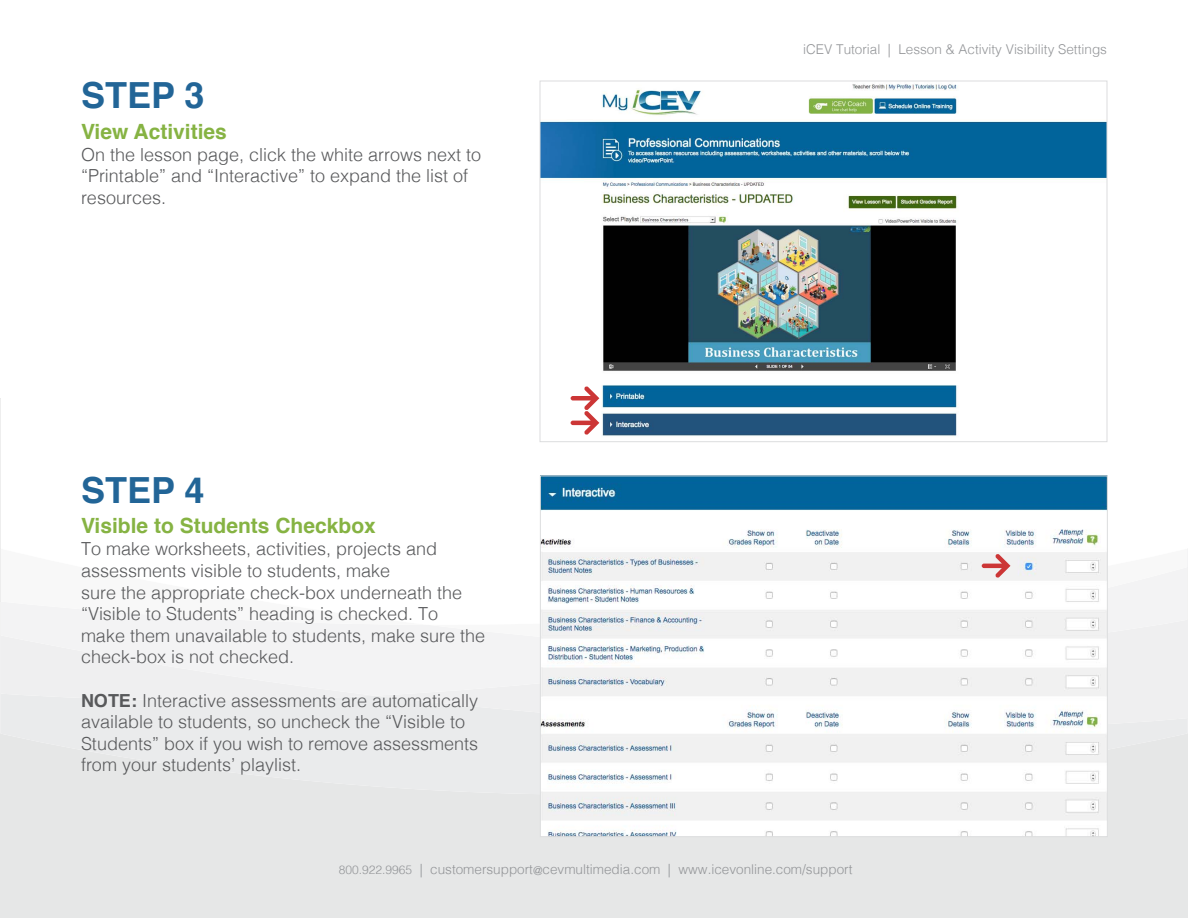
<style>
.page{position:relative;width:1188px;height:918px;background:#fff}
.page>*{position:absolute;margin:0;border:0;box-sizing:border-box;transform-origin:0 0}
.t1{font:700 36px "Helvetica";color:#226597}
.t2{font:700 21px "Helvetica";color:#86b343}
.t3{font:300 18px/21.6px "Helvetica";color:#58595b}
.t4{font:300 13.5px "Helvetica";color:#939598}
.s1{font-weight:700}
.s2{font-size:12px}
</style>
<div class="page">
<div style="left:0;top:549px;width:1188px;height:369px;background:#e6e7e7"></div>
<div style="left:1px;top:702px;width:1186px;height:170px;background:#e6e7e7"></div>
<div style="left:375px;top:651px;width:812px;height:103px;background:#eaebec"></div>
<div style="left:427px;top:650px;width:113px;height:46px;background:#f3f3f4"></div>
<div style="left:427px;top:626px;width:113px;height:24px;background:#f3f3f4"></div>
<div style="left:0;top:398px;width:427px;height:304px;background:#f3f3f4"></div>
<svg style="left:1px;top:398px;width:1186px;height:228px"></svg>
<img style="left:542px;top:84px;width:563px;height:356px">
<img style="left:542px;top:478px;width:564px;height:357px">
<svg style="left:797px;top:554px;width:390px;height:97px"></svg>
<svg style="left:571px;top:386px;width:28px;height:49px"></svg>
<h1 class="t1" style="left:81px;top:66px;width:125px">STEP 3</h1>
<p class="t3" style="left:81px;top:142px;width:402px">On the lesson page, click the white arrows next to “Printable” and “Interactive” to expand the list of resources.</p>
<p class="t2" style="left:81px;top:114px;width:147px">View Activities</p>
<h1 class="t1" style="left:81px;top:461px;width:125px">STEP 4</h1>
<p class="t3" style="left:81px;top:537px;width:406px">To make worksheets, activities, projects and assessments visible to students, make<br>sure the appropriate check-box underneath the “Visible to Students” heading is checked. To make them unavailable to students, make sure the check-box is not checked.</p>
<p class="t3" style="left:81px;top:688px;width:399px"><span class="s1">NOTE:</span> Interactive assessments are automatically available to students, so uncheck the “Visible to Students” box if you wish to remove assessments from your students’ playlist.</p>
<p class="t2" style="left:81px;top:509px;width:296px">Visible to Students Checkbox</p>
<p class="t4" style="left:803px;top:38px;width:305px">iCEV Tutorial | Lesson &amp; Activity Visibility Settings</p>
<p class="t4" style="left:339px;top:857px;width:515px"><span class="s2">800.922.9965</span> | customersupport<sub>@</sub>cevmultimedia.com | www.icevonline.com/support</p>
</div>
